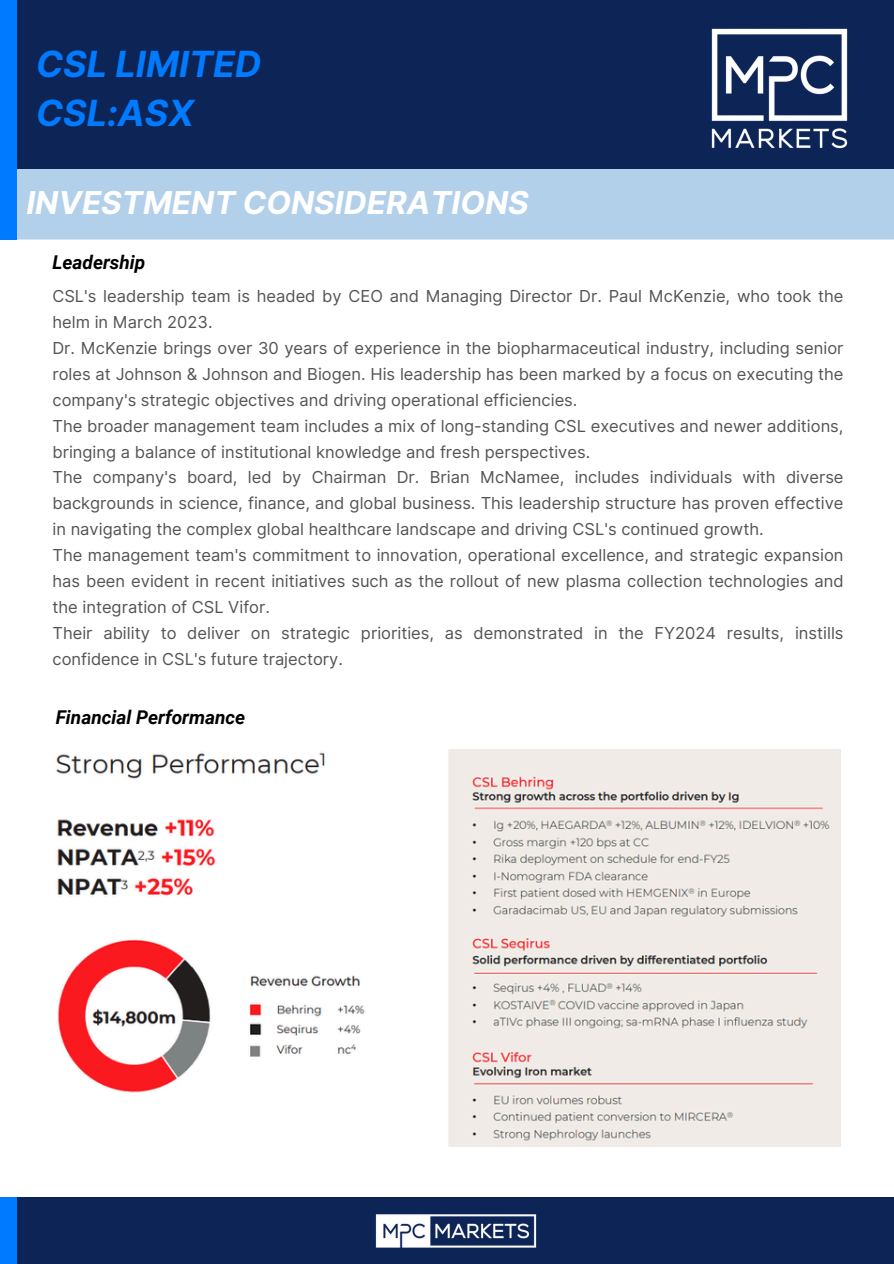
<style>
.page{position:relative;width:894px;height:1264px;background:#fff}
.page>*{position:absolute;margin:0;border:0;box-sizing:border-box;transform-origin:0 0}
.t1{font:italic 700 36px/49.5px "Inter";color:#007bff}
.t2{font:italic 700 31.5px "Inter";color:#fff}
.t3{font:italic 700 19.05px "Roboto";color:#000}
.t4{font:16.5px/25.8px "Inter";color:#545454}
</style>
<div class="page">
<div style="left:0;top:1197px;width:893px;height:66px;background:#0d2457"></div>
<div style="left:0;top:1197px;width:17px;height:66px;background:#007bff"></div>
<img style="left:375px;top:1214px;width:162px;height:34px">
<div style="left:17px;top:168px;width:876px;height:71px;background:#b3d0ea"></div>
<div style="left:0;top:0;width:893px;height:168px;background:#0d2457"></div>
<img style="left:711px;top:28px;width:137px;height:121px">
<div style="left:0;top:0;width:17px;height:239px;background:#007bff"></div>
<img style="left:56px;top:750px;width:784px;height:396px">
<p class="t1" style="left:36px;top:39px;width:227px">CSL LIMITED<br>CSL:ASX</p>
<p class="t2" style="left:26px;top:184px;width:503px">INVESTMENT CONSIDERATIONS</p>
<p class="t3" style="left:52px;top:251px;width:94px">Leadership</p>
<h2 class="t4" style="left:52px;top:283px;width:792px">CSL's leadership team is headed by CEO and Managing Director Dr. Paul McKenzie, who took the helm in March 2023.</h2>
<h3 class="t4" style="left:52px;top:335px;width:792px;text-align:justify">Dr. McKenzie brings over 30 years of experience in the biopharmaceutical industry, including senior roles at Johnson &amp; Johnson and Biogen. His leadership has been marked by a focus on executing the company's strategic objectives and driving operational efficiencies.</h3>
<p class="t4" style="left:52px;top:413px;width:792px">The broader management team includes a mix of long-standing CSL executives and newer additions, bringing a balance of institutional knowledge and fresh perspectives.</p>
<p class="t4" style="left:52px;top:464px;width:792px;text-align:justify">The company's board, led by Chairman Dr. Brian McNamee, includes individuals with diverse backgrounds in science, finance, and global business. This leadership structure has proven effective in navigating the complex global healthcare landscape and driving CSL's continued growth.</p>
<p class="t4" style="left:52px;top:542px;width:792px;text-align:justify">The management team's commitment to innovation, operational excellence, and strategic expansion has been evident in recent initiatives such as the rollout of new plasma collection technologies and the integration of CSL Vifor.</p>
<p class="t4" style="left:52px;top:620px;width:792px">Their ability to deliver on strategic priorities, as demonstrated in the FY2024 results, instills confidence in CSL's future trajectory.</p>
<h3 class="t3" style="left:56px;top:706px;width:191px">Financial Performance</h3>
</div>
